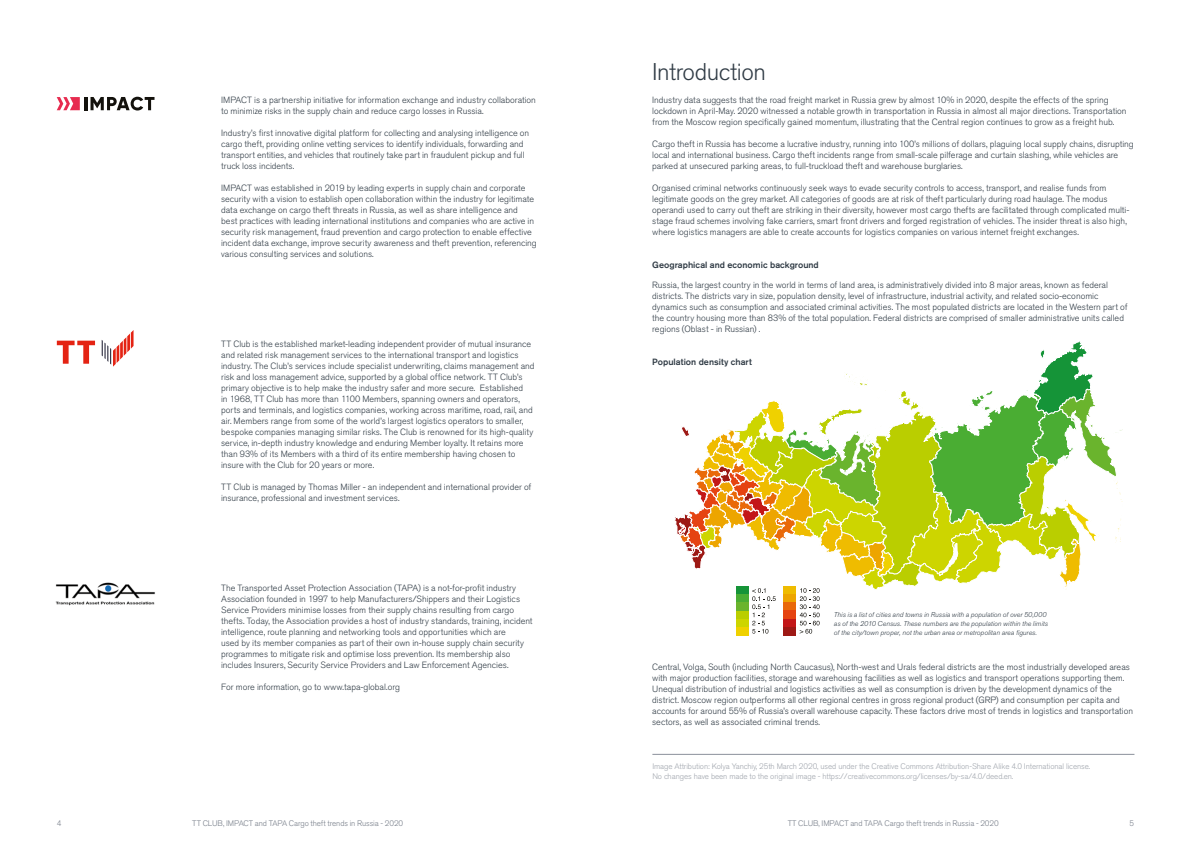
<style>
.page{position:relative;width:1191px;height:842px;background:#fff}
.page>*{position:absolute;margin:0;border:0;box-sizing:border-box;transform-origin:0 0}
.t1{font:300 24px "Akzidenz Grotesk BE";letter-spacing:-.02em;color:#313c46}
.t2{font:300 9px/11px "Akzidenz Grotesk BE";color:#313c46}
.t3{font:500 9px "Akzidenz Grotesk BE";color:#313c46}
.t4{font:300 8px/9.6px "Akzidenz Grotesk BE";letter-spacing:-.01em;color:#a0a5ad}
.t5{font:300 8px "Akzidenz Grotesk BE";letter-spacing:-.015em;color:#777e89}
.t6{font:italic 300 7px/9px "Akzidenz Grotesk BE";letter-spacing:.005em;color:#313c46}
</style>
<div class="page">
<svg style="left:675px;top:341px;width:448px;height:295px"></svg>
<svg style="left:57px;top:97px;width:97px;height:14px"></svg>
<svg style="left:57px;top:341px;width:38px;height:23px"></svg>
<svg style="left:102px;top:330px;width:31px;height:37px"></svg>
<img style="left:55px;top:582px;width:100px;height:24px">
<hr style="left:652px;top:754px;width:482px;height:1px;background:#8b919b">
<p class="t2" style="left:221px;top:95px;width:316px">IMPACT is a partnership initiative for information exchange and industry collaboration to minimize risks in the supply chain and reduce cargo losses in Russia.</p>
<p class="t2" style="left:221px;top:128px;width:309px">Industry’s first innovative digital platform for collecting and analysing intelligence on cargo theft, providing online vetting services to identify individuals, forwarding and transport entities, and vehicles that routinely take part in fraudulent pickup and full truck loss incidents.</p>
<p class="t2" style="left:221px;top:183px;width:317px">IMPACT was established in 2019 by leading experts in supply chain and corporate security with a vision to establish open collaboration within the industry for legitimate data exchange on cargo theft threats in Russia, as well as share intelligence and<br>best practices with leading international institutions and companies who are active in security risk management, fraud prevention and cargo protection to enable effective incident data exchange, improve security awareness and theft prevention, referencing various consulting services and solutions.</p>
<p class="t2" style="left:221px;top:339px;width:315px">TT Club is the established market-leading independent provider of mutual insurance and related risk management services to the international transport and logistics industry. The Club’s services include specialist underwriting, claims management and risk and loss management advice, supported by a global office network. TT Club’s primary objective is to help make the industry safer and more secure. Established<br>in 1968, TT Club has more than 1100 Members, spanning owners and operators, ports and terminals, and logistics companies, working across maritime, road, rail, and air. Members range from some of the world’s largest logistics operators to smaller, bespoke companies managing similar risks. The Club is renowned for its high-quality service, in-depth industry knowledge and enduring Member loyalty. It retains more than 93% of its Members with a third of its entire membership having chosen to insure with the Club for 20 years or more.</p>
<p class="t2" style="left:221px;top:482px;width:312px">TT Club is managed by Thomas Miller - an independent and international provider of insurance, professional and investment services.</p>
<p class="t2" style="left:221px;top:583px;width:313px">The Transported Asset Protection Association (TAPA) is a not-for-profit industry Association founded in 1997 to help Manufacturers/Shippers and their Logistics Service Providers minimise losses from their supply chains resulting from cargo thefts. Today, the Association provides a host of industry standards, training, incident intelligence, route planning and networking tools and opportunities which are<br>used by its member companies as part of their own in-house supply chain security programmes to mitigate risk and optimise loss prevention. Its membership also includes Insurers, Security Service Providers and Law Enforcement Agencies.</p>
<p class="t2" style="left:221px;top:682px;width:180px">For more information, go to www.tapa-global.org</p>
<h1 class="t1" style="left:652px;top:59px;width:115px">Introduction</h1>
<p class="t2" style="left:652px;top:95px;width:476px">Industry data suggests that the road freight market in Russia grew by almost 10% in 2020, despite the effects of the spring lockdown in April-May. 2020 witnessed a notable growth in transportation in Russia in almost all major directions. Transportation from the Moscow region specifically gained momentum, illustrating that the Central region continues to grow as a freight hub.</p>
<p class="t2" style="left:652px;top:139px;width:483px">Cargo theft in Russia has become a lucrative industry, running into 100’s millions of dollars, plaguing local supply chains, disrupting local and international business. Cargo theft incidents range from small-scale pilferage and curtain slashing, while vehicles are parked at unsecured parking areas, to full-truckload theft and warehouse burglaries.</p>
<p class="t2" style="left:652px;top:183px;width:479px">Organised criminal networks continuously seek ways to evade security controls to access, transport, and realise funds from legitimate goods on the grey market. All categories of goods are at risk of theft particularly during road haulage. The modus operandi used to carry out theft are striking in their diversity, however most cargo thefts are facilitated through complicated multi&shy;stage fraud schemes involving fake carriers, smart front drivers and forged registration of vehicles. The insider threat is also high, where logistics managers are able to create accounts for logistics companies on various internet freight exchanges.</p>
<p class="t3" style="left:652px;top:259px;width:168px">Geographical and economic background</p>
<p class="t2" style="left:652px;top:279px;width:477px">Russia, the largest country in the world in terms of land area, is administratively divided into 8 major areas, known as federal districts. The districts vary in size, population density, level of infrastructure, industrial activity, and related socio-economic dynamics such as consumption and associated criminal activities. The most populated districts are located in the Western part of the country housing more than 83% of the total population. Federal districts are comprised of smaller administrative units called regions (Oblast - in Russian) .</p>
<p class="t3" style="left:652px;top:356px;width:101px">Population density chart</p>
<p class="t6" style="left:834px;top:610px;width:215px">This is a list of cities and towns in Russia with a population of over 50,000 as of the 2010 Census. These numbers are the population within the limits of the city/town proper, not the urban area or metropolitan area figures.</p>
<p class="t2" style="left:652px;top:662px;width:482px">Central, Volga, South (including North Caucasus), North-west and Urals federal districts are the most industrially developed areas with major production facilities, storage and warehousing facilities as well as logistics and transport operations supporting them.<br>Unequal distribution of industrial and logistics activities as well as consumption is driven by the development dynamics of the district. Moscow region outperforms all other regional centres in gross regional product (GRP) and consumption per capita and accounts for around 55% of Russia’s overall warehouse capacity. These factors drive most of trends in logistics and transportation sectors, as well as associated criminal trends.</p>
<p class="t4" style="left:652px;top:762px;width:439px">Image Attribution: Kolya Yanchiy, 25th March 2020, used under the Creative Commons Attribution-Share Alike 4.0 International license.<br>No changes have been made to the original image - https://creativecommons.org/licenses/by-sa/4.0/deed.en.</p>
<p class="t5" style="left:57px;top:819px;width:6px">4</p>
<p class="t5" style="left:192px;top:819px;width:213px">TT CLUB, IMPACT and TAPA Cargo theft trends in Russia - 2020</p>
<p class="t5" style="left:787px;top:819px;width:213px">TT CLUB, IMPACT and TAPA Cargo theft trends in Russia - 2020</p>
<p class="t5" style="left:1129px;top:819px;width:6px">5</p>
</div>
